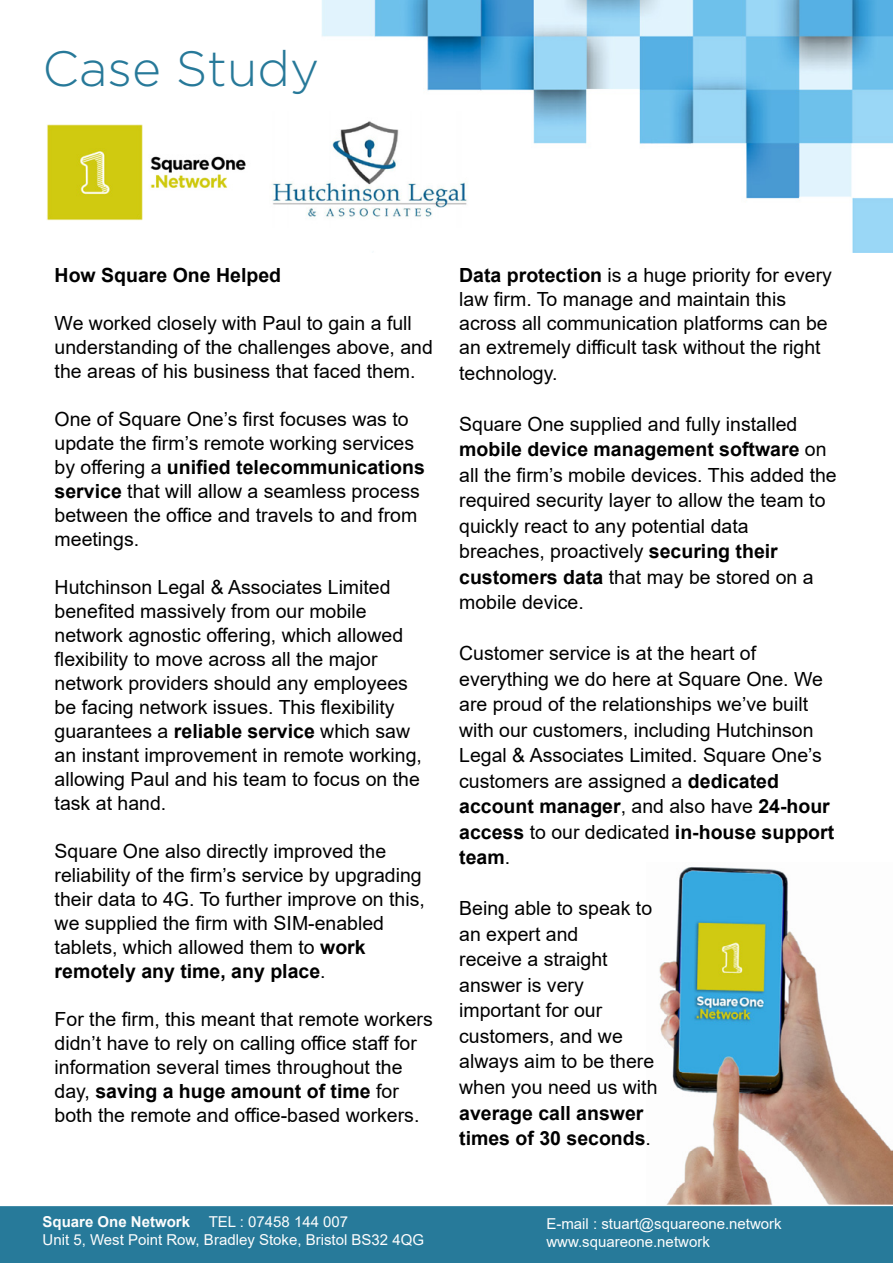
<style>
.page{position:relative;width:893px;height:1263px;background:#fff}
.page>*{position:absolute;margin:0;border:0;box-sizing:border-box;transform-origin:0 0}
.t1{font:300 49.5px "Gotham";color:#277999}
.t2{font:19.5px/24px "Arial";color:#000}
.t3{font:700 19.5px/25.5px "Arial";color:#000}
.t4{font:15px/18px "Arial";color:#fdfdfd}
.s1{font-weight:700}
.s2{font-weight:400}
</style>
<div class="page">
<img style="left:659px;top:867px;width:234px;height:337px">
<img style="left:321px;top:0;width:572px;height:252px">
<div style="left:0;top:1204px;width:893px;height:59px;background:#277a9a"></div>
<img style="left:47px;top:124px;width:199px;height:97px">
<img style="left:272px;top:111px;width:203px;height:117px">
<h1 class="t1" style="left:43px;top:38px;width:278px">Case Study</h1>
<p class="t3" style="left:55px;top:263px;width:228px">How Square One Helped</p>
<p class="t2" style="left:55px;top:311px;width:380px">We worked closely with Paul to gain a full understanding of the challenges above, and the areas of his business that faced them.</p>
<p class="t2" style="left:55px;top:407px;width:372px">One of Square One’s first focuses was to update the firm’s remote working services by offering a <span class="s1">unified telecommunications service</span> that will allow a seamless process between the office and travels to and from meetings.</p>
<p class="t2" style="left:55px;top:575px;width:369px">Hutchinson Legal &amp; Associates Limited benefited massively from our mobile network agnostic offering, which allowed flexibility to move across all the major network providers should any employees be facing network issues. This flexibility guarantees a <span class="s1">reliable service</span> which saw an instant improvement in remote working, allowing Paul and his team to focus on the task at hand.</p>
<p class="t2" style="left:55px;top:839px;width:372px">Square One also directly improved the reliability of the firm’s service by upgrading their data to 4G. To further improve on this, we supplied the firm with SIM-enabled tablets, which allowed them to <span class="s1">work remotely any time, any place</span>.</p>
<p class="t2" style="left:55px;top:1007px;width:380px">For the firm, this meant that remote workers didn’t have to rely on calling office staff for information several times throughout the day, <span class="s1">saving a huge amount of time</span> for both the remote and office-based workers.</p>
<p class="t2" style="left:459px;top:263px;width:374px;line-height:24.5px"><span class="s1">Data protection</span> is a huge priority for every law firm. To manage and maintain this across all communication platforms can be an extremely difficult task without the right technology.</p>
<p class="t2" style="left:459px;top:411px;width:379px;line-height:25.5px">Square One supplied and fully installed <span class="s1">mobile device management software</span> on all the firm’s mobile devices. This added the required security layer to allow the team to quickly react to any potential data breaches, proactively <span class="s1">securing their customers data</span> that may be stored on a mobile device.</p>
<p class="t2" style="left:459px;top:641px;width:377px;line-height:25.5px">Customer service is at the heart of everything we do here at Square One. We are proud of the relationships we’ve built with our customers, including Hutchinson Legal &amp; Associates Limited. Square One’s customers are assigned a <span class="s1">dedicated account manager</span>, and also have <span class="s1">24-hour access</span> to our dedicated <span class="s1">in-house support team</span>.</p>
<p class="t2" style="left:459px;top:896px;width:200px;line-height:25.5px">Being able to speak to an expert and<br>receive a straight answer is very important for our customers, and we always aim to be there when you need us with</p>
<p class="t3" style="left:459px;top:1100px;width:193px">average call answer times of 30 seconds<span class="s2">.</span></p>
<p class="t4" style="left:43px;top:1213px;width:383px"><span class="s1">Square One Network</span> TEL : 07458 144 007<br>Unit 5, West Point Row, Bradley Stoke, Bristol BS32 4QG</p>
<p class="t4" style="left:546px;top:1215px;width:237px">E-mail : stuart@squareone.network www.squareone.network</p>
</div>
